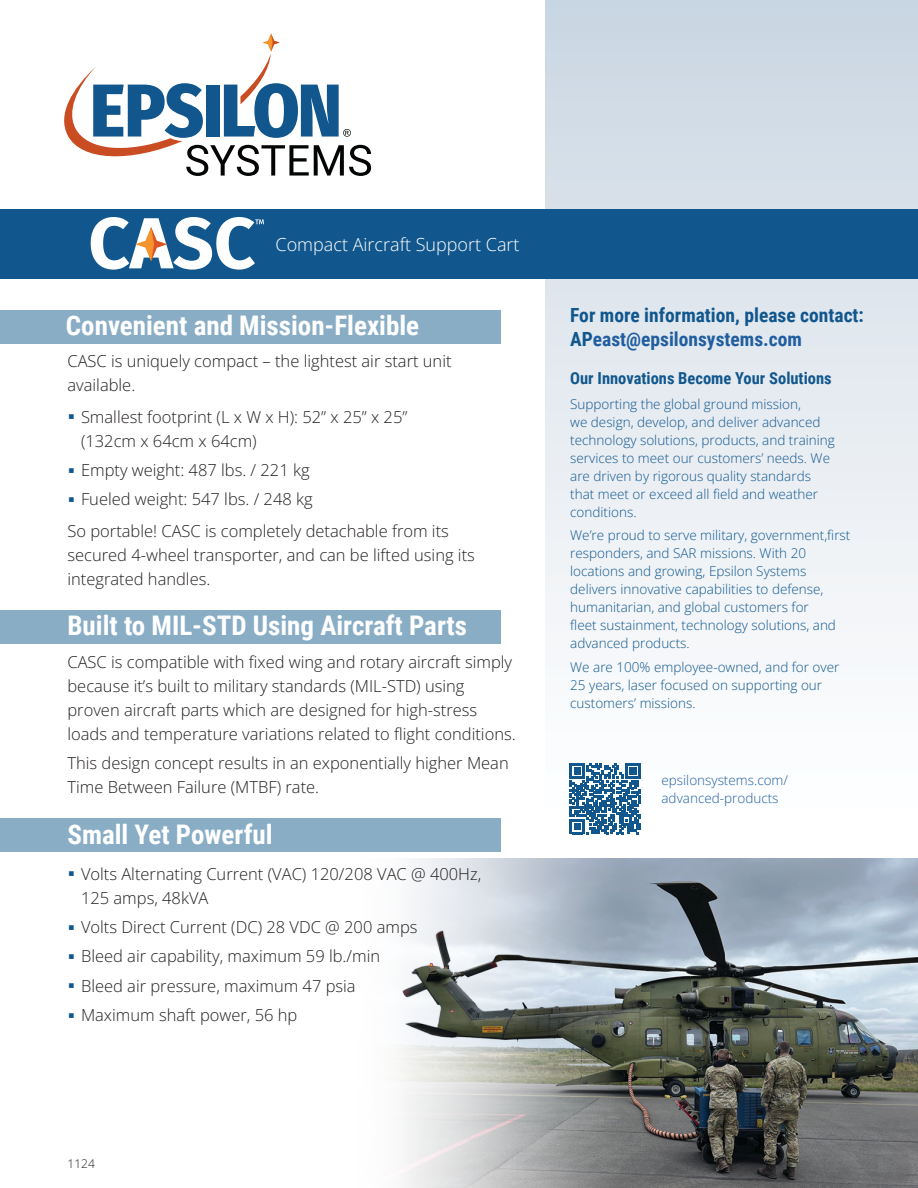
<style>
.page{position:relative;width:918px;height:1188px;background:#fff}
.page>*{position:absolute;margin:0;border:0;box-sizing:border-box;transform-origin:0 0}
.t1{font:700 27px "Roboto Condensed";color:#fff}
.t2{font:700 19.5px/24px "Roboto Condensed";color:#11578d}
.t3{font:300 18px "Open Sans";color:#fff}
.t4{font:300 16.5px/24px "Open Sans";color:#231f20}
.t5{font:700 16.5px "Roboto Condensed";color:#11578d}
.t6{font:300 13.5px/18px "Open Sans";color:#11578d}
.t7{font:300 13.5px/18px "Open Sans";color:#215e9f}
.t8{font:300 12px "Open Sans";color:#231f20}
.s1{color:#215e9f}
</style>
<div class="page">
<div style="left:545px;top:0;width:373px;height:859px;background:linear-gradient(to bottom,#cbd7e3,#fff)"></div>
<img style="left:397px;top:859px;width:521px;height:329px">
<div style="left:0;top:310px;width:500px;height:34px;background:#8aadc6"></div>
<div style="left:0;top:819px;width:500px;height:33px;background:#8aadc6"></div>
<div style="left:0;top:610px;width:500px;height:34px;background:#8aadc6"></div>
<svg style="left:570px;top:763px;width:70px;height:71px"></svg>
<div style="left:0;top:210px;width:918px;height:69px;background:#11578d"></div>
<svg style="left:64px;top:33px;width:307px;height:143px"></svg>
<svg style="left:91px;top:217px;width:173px;height:53px"></svg>
<p class="t3" style="left:276px;top:232px;width:246px">Compact Aircraft Support Cart</p>
<h1 class="t1" style="left:66px;top:307px;width:355px">Convenient and Mission-Flexible</h1>
<p class="t4" style="left:68px;top:349px;width:386px">CASC is uniquely compact – the lightest air start unit available.</p>
<p class="t4" style="left:81px;top:404px;width:328px">Smallest footprint (L x W x H): 52” x 25” x 25” (132cm x 64cm x 64cm)</p>
<p class="t4" style="left:81px;top:455px;width:233px;line-height:29.4px">Empty weight: 487 lbs. / 221 kg<br>Fueled weight: 547 lbs. / 248 kg</p>
<p class="t4" style="left:68px;top:519px;width:409px">So portable! CASC is completely detachable from its secured 4-wheel transporter, and can be lifted using its integrated handles.</p>
<h1 class="t1" style="left:68px;top:607px;width:401px">Built to MIL-STD Using Aircraft Parts</h1>
<p class="t4" style="left:68px;top:649px;width:450px">CASC is compatible with fixed wing and rotary aircraft simply because it’s built to military standards (MIL-STD) using proven aircraft parts which are designed for high-stress loads and temperature variations related to flight conditions.</p>
<p class="t4" style="left:68px;top:751px;width:443px">This design concept results in an exponentially higher Mean<br>Time Between Failure (MTBF) rate.</p>
<h1 class="t1" style="left:68px;top:815px;width:207px">Small Yet Powerful</h1>
<p class="t4" style="left:81px;top:861px;width:402px">Volts Alternating Current (VAC) 120/208 VAC @ 400Hz,<br>125 amps, 48kVA</p>
<p class="t4" style="left:81px;top:912px;width:338px;line-height:29.4px">Volts Direct Current (DC) 28 VDC @ 200 amps Bleed air capability, maximum 59 lb./min Bleed air pressure, maximum 47 psia Maximum shaft power, 56 hp</p>
<p class="t2" style="left:570px;top:302px;width:295px">For more information, please contact:<br>AP<span class="s1">east@epsilonsystems.com</span></p>
<p class="t5" style="left:570px;top:366px;width:263px">Our Innovations Become Your Solutions</p>
<p class="t6" style="left:570px;top:395px;width:266px">Supporting the global ground mission,<br>we design, develop, and deliver advanced technology solutions, products, and training services to meet our customers’ needs. We are driven by rigorous quality standards that meet or exceed all field and weather conditions.</p>
<p class="t6" style="left:570px;top:526px;width:282px">We’re proud to serve military, government,first responders, and SAR missions. With 20 locations and growing, Epsilon Systems delivers innovative capabilities to defense, humanitarian, and global customers for<br>fleet sustainment, technology solutions, and advanced products.</p>
<p class="t6" style="left:570px;top:658px;width:271px">We are 100% employee-owned, and for over<br>25 years, laser focused on supporting our customers’ missions.</p>
<p class="t7" style="left:662px;top:771px;width:128px">epsilonsystems.com/ advanced-products</p>
<p class="t8" style="left:68px;top:1155px;width:29px">1124</p>
</div>
